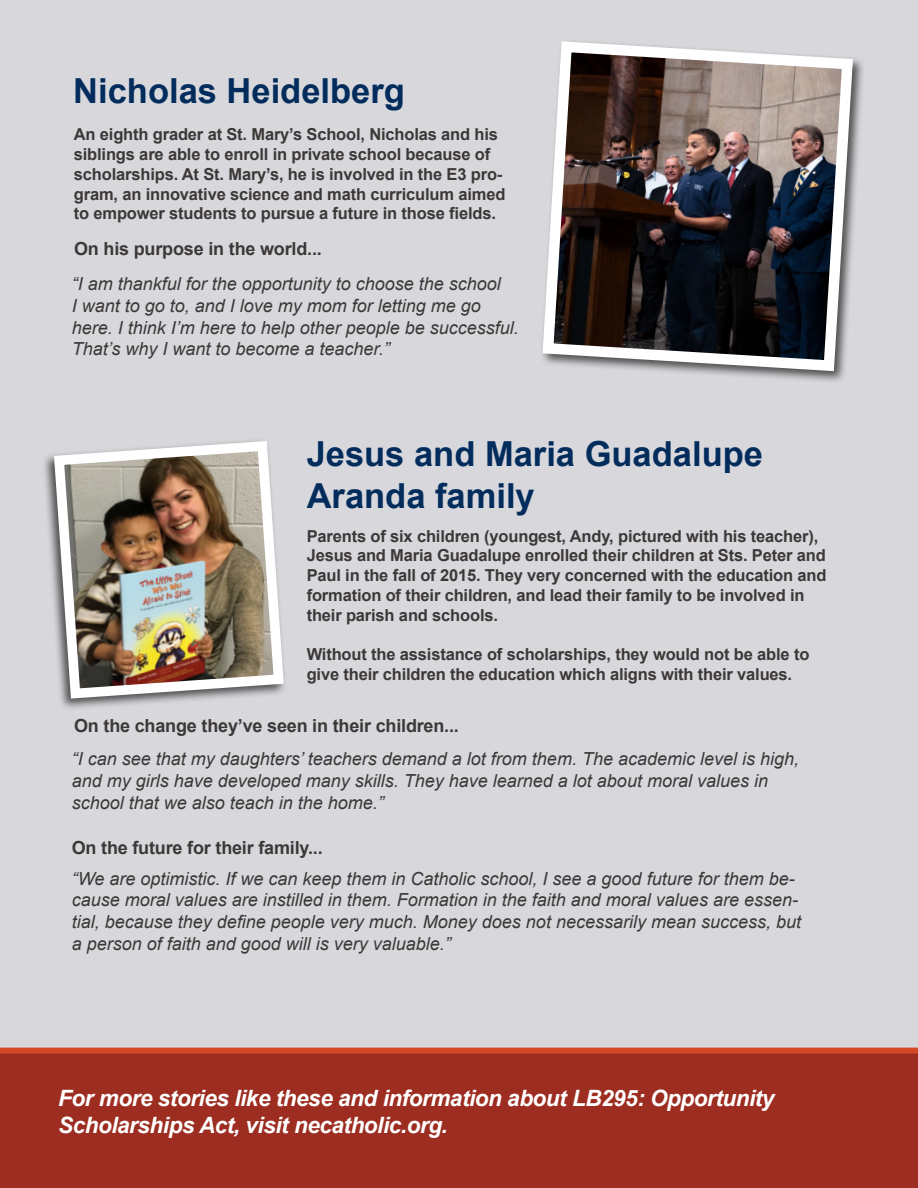
<style>
.page{position:relative;width:918px;height:1188px;background:#d8d8dc}
.page>*{position:absolute;margin:0;border:0;box-sizing:border-box;transform-origin:0 0}
.t1{font:700 34.5px "Arial";color:#022c5c}
.t2{font:italic 700 22.5px "Arial";letter-spacing:-.02em;color:#fff}
.t3{font:italic 18px/21.6px "Arial";color:#3c3837}
.t4{font:700 18px "Arial";letter-spacing:-.01em;color:#3c3837}
.t5{font:700 16.5px/19.8px "Arial";letter-spacing:-.01em;color:#3c3837}
</style>
<div class="page">
<div style="left:42px;top:438px;width:245px;height:273px;background:#231f20;opacity:.75"></div>
<img style="left:49px;top:438px;width:238px;height:266px">
<div style="left:540px;top:38px;width:326px;height:346px;background:#231f20;opacity:.75"></div>
<svg style="left:540px;top:38px;width:319px;height:339px;background:#676061"></svg>
<div style="left:0;top:1048px;width:918px;height:140px;background:#9c2d20"></div>
<p class="t1" style="left:73px;top:67px;width:333px">Nicholas Heidelberg</p>
<p class="t5" style="left:74px;top:125px;width:433px">An eighth grader at St. Mary’s School, Nicholas and his siblings are able to enroll in private school because of scholarships. At St. Mary’s, he is involved in the E3 pro&shy;gram, an innovative science and math curriculum aimed to empower students to pursue a future in those fields.</p>
<p class="t4" style="left:74px;top:236px;width:249px">On his purpose in the world...</p>
<p class="t3" style="left:72px;top:274px;width:449px">“I am thankful for the opportunity to choose the school<br>I want to go to, and I love my mom for letting me go here. I think I’m here to help other people be successful.<br>That’s why I want to become a teacher.”</p>
<p class="t1" style="left:307px;top:430px;width:458px">Jesus and Maria Guadalupe</p>
<p class="t1" style="left:307px;top:471px;width:230px">Aranda family</p>
<p class="t5" style="left:307px;top:526px;width:521px">Parents of six children (youngest, Andy, pictured with his teacher), Jesus and Maria Guadalupe enrolled their children at Sts. Peter and Paul in the fall of 2015. They very concerned with the education and formation of their children, and lead their family to be involved in their parish and schools.</p>
<p class="t5" style="left:307px;top:645px;width:504px">Without the assistance of scholarships, they would not be able to give their children the education which aligns with their values.</p>
<p class="t4" style="left:74px;top:713px;width:386px">On the change they’ve seen in their children...</p>
<p class="t3" style="left:72px;top:748px;width:729px">“I can see that my daughters’ teachers demand a lot from them. The academic level is high, and my girls have developed many skills. They have learned a lot about moral values in school that we also teach in the home.”</p>
<p class="t4" style="left:72px;top:835px;width:252px">On the future for their family...</p>
<p class="t3" style="left:72px;top:868px;width:731px">“We are optimistic. If we can keep them in Catholic school, I see a good future for them be&shy;cause moral values are instilled in them. Formation in the faith and moral values are essen&shy;tial, because they define people very much. Money does not necessarily mean success, but a person of faith and good will is very valuable.”</p>
<p class="t2" style="left:58px;top:1083px;width:718px">For more stories like these and information about LB295: Opportunity</p>
<p class="t2" style="left:58px;top:1110px;width:391px">Scholarships Act, visit necatholic.org.</p>
</div>
